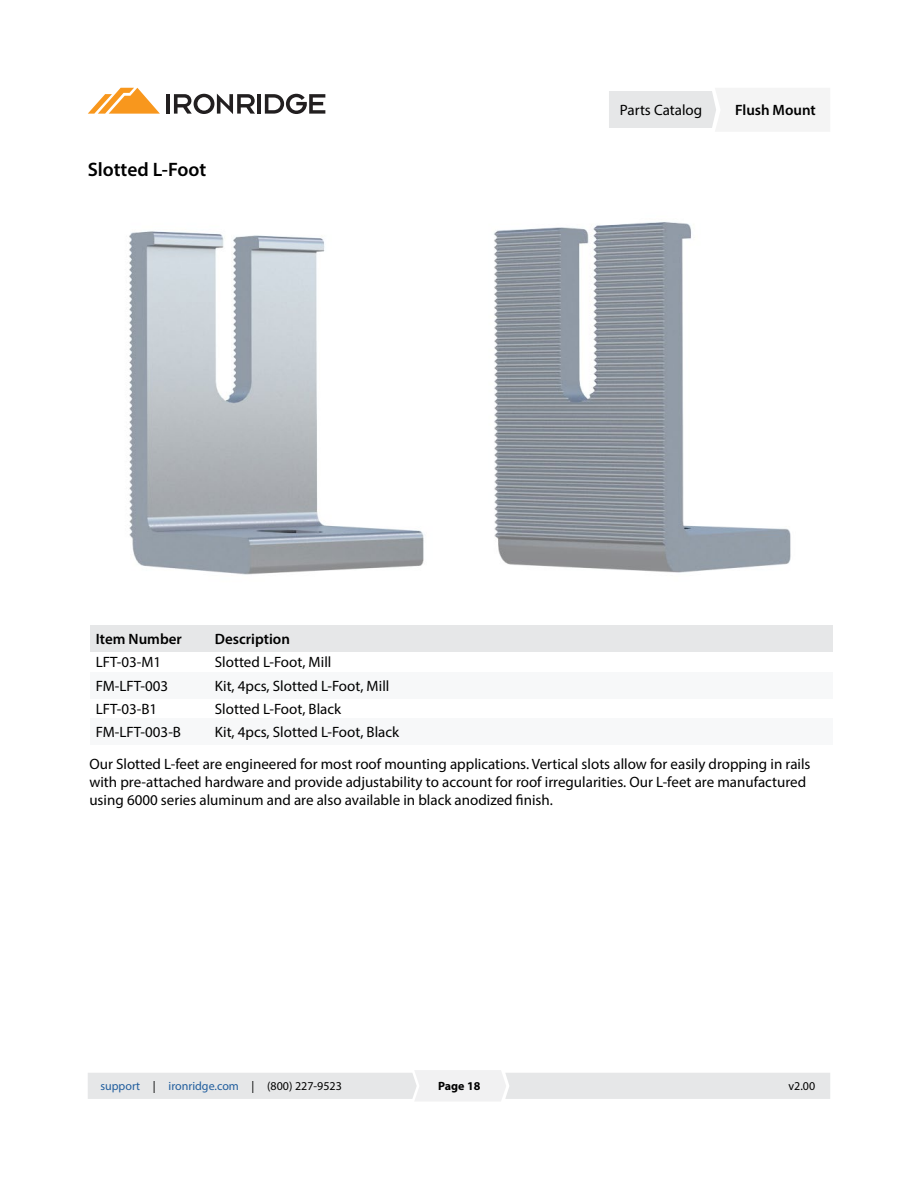
<style>
.page{position:relative;width:918px;height:1188px;background:#fff}
.page>*{position:absolute;margin:0;border:0;box-sizing:border-box;transform-origin:0 0}
.t1{font:600 19.5px "Myriad Pro";color:#000}
.t2{font:15px/18px "Myriad Pro";color:#000}
.t3{font:600 15px "Myriad Pro";color:#000}
.t4{font:12px "Myriad Pro";color:#215e9e}
.t5{font:700 12px "Myriad Pro";color:#000}
.t6{font:12px "Myriad Pro";color:#000}
.s1{color:#000}
</style>
<div class="page">
<svg style="left:609px;top:88px;width:221px;height:43px"></svg>
<hr style="left:257px;top:94px;width:4px;height:20px;background:#221f20">
<svg style="left:265px;top:94px;width:60px;height:20px"></svg>
<hr style="left:166px;top:94px;width:4px;height:20px;background:#221f20">
<svg style="left:174px;top:94px;width:81px;height:20px"></svg>
<svg style="left:88px;top:88px;width:72px;height:26px"></svg>
<svg style="left:88px;top:1070px;width:742px;height:31px"></svg>
<div style="left:90px;top:719px;width:742px;height:26px;background:#f7f8f9"></div>
<div style="left:90px;top:626px;width:743px;height:26px;background:#e6e7e8"></div>
<div style="left:90px;top:673px;width:742px;height:26px;background:#f7f8f9"></div>
<img style="left:129px;top:222px;width:662px;height:353px">
<h1 class="t1" style="left:88px;top:157px;width:120px">Slotted L-Foot</h1>
<p class="t3" style="left:96px;top:630px;width:88px">Item Number</p>
<p class="t3" style="left:215px;top:630px;width:77px">Description</p>
<p class="t2" style="left:96px;top:653px;width:67px">LFT-03-M1</p>
<p class="t2" style="left:215px;top:653px;width:118px">Slotted L-Foot, Mill</p>
<p class="t2" style="left:96px;top:676px;width:74px">FM-LFT-003</p>
<p class="t2" style="left:215px;top:676px;width:176px">Kit, 4pcs, Slotted L-Foot, Mill</p>
<p class="t2" style="left:96px;top:700px;width:63px">LFT-03-B1</p>
<p class="t2" style="left:215px;top:700px;width:128px">Slotted L-Foot, Black</p>
<p class="t2" style="left:96px;top:723px;width:87px">FM-LFT-003-B</p>
<p class="t2" style="left:215px;top:723px;width:186px">Kit, 4pcs, Slotted L-Foot, Black</p>
<p class="t2" style="left:620px;top:101px;width:84px">Parts Catalog</p>
<p class="t3" style="left:735px;top:101px;width:82px">Flush Mount</p>
<p class="t2" style="left:89px;top:755px;width:723px">Our Slotted L-feet are engineered for most roof mounting applications. Vertical slots allow for easily dropping in rails with pre-attached hardware and provide adjustability to account for roof irregularities. Our L-feet are manufactured using 6000 series aluminum and are also available in black anodized finish.</p>
<p class="t4" style="left:100px;top:1079px;width:243px">support <span class="s1">|</span> ironridge.com <span class="s1">| (800) 227-9523</span></p>
<p class="t5" style="left:438px;top:1078px;width:44px">Page 18</p>
<p class="t6" style="left:789px;top:1079px;width:28px">v2.00</p>
</div>
